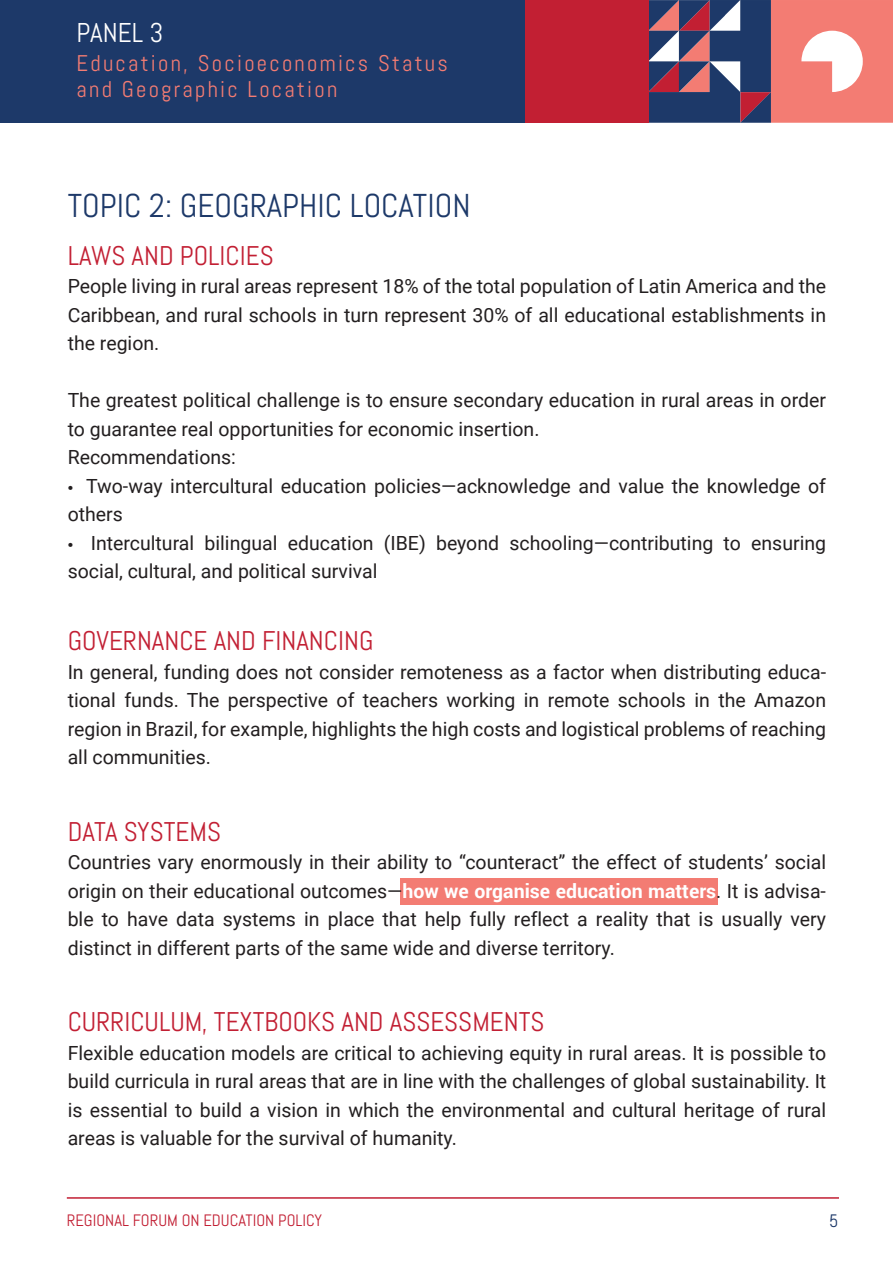
<style>
.page{position:relative;width:893px;height:1263px;background:#fff}
.page>*{position:absolute;margin:0;border:0;box-sizing:border-box;transform-origin:0 0}
.t1{font:33px "Abel";color:#1d3969}
.t2{font:27.15px "Abel";color:#fff}
.t3{font:27px "Abel";color:#c21f33}
.t4{font:22.65px/25.5px "Abel";letter-spacing:.1em;color:#f37c73}
.t5{font:19.5px/28.5px "Roboto";color:#231f20;text-align:justify}
.t6{font:18px "Abel";color:#1d3969}
.t7{font:16.5px "Abel";color:#c21f33}
.s1{font-family:"Myriad Pro"}
.s2{font-weight:700;color:#fff}
</style>
<div class="page">
<div style="left:400px;top:878px;width:317px;height:27px;background:#f37c73"></div>
<div style="left:0;top:0;width:630px;height:123px;background:#1d3969"></div>
<svg style="left:648px;top:0;width:245px;height:123px;background:#a76f7d"></svg>
<div style="left:525px;top:0;width:123px;height:123px;background:#c21f33"></div>
<hr style="left:67px;top:1197px;width:772px;height:2px;background:#c21f33">
<h2 class="t2" style="left:76px;top:15px;width:89px">PANEL 3</h2>
<p class="t4" style="left:77px;top:51px;width:373px">Education, Socioeconomics Status and Geographic Location</p>
<h1 class="t1" style="left:68px;top:184px;width:404px">TOPIC 2: GEOGRAPHIC LOCATION</h1>
<h3 class="t3" style="left:68px;top:238px;width:208px">LAWS AND POLICIES</h3>
<p class="t5" style="left:68px;top:271px;width:760px">People living in rural areas represent 18% of the total population of Latin America and the Caribbean, and rural schools in turn represent 30% of all educational establishments in the region.</p>
<p class="t5" style="left:68px;top:385px;width:760px;text-align:left">The greatest political challenge is to ensure secondary education in rural areas in order to guarantee real opportunities for economic insertion.<br>Recommendations:</p>
<p class="t5" style="left:68px;top:471px;width:760px"><span class="s1">•</span> Two-way intercultural education policies—acknowledge and value the knowledge of others</p>
<p class="t5" style="left:68px;top:528px;width:760px"><span class="s1">•</span> Intercultural bilingual education (IBE) beyond schooling—contributing to ensuring social, cultural, and political survival</p>
<h3 class="t3" style="left:68px;top:624px;width:307px">GOVERNANCE AND FINANCING</h3>
<p class="t5" style="left:68px;top:657px;width:760px">In general, funding does not consider remoteness as a factor when distributing educa&shy;tional funds. The perspective of teachers working in remote schools in the Amazon region in Brazil, for example, highlights the high costs and logistical problems of reaching all communities.</p>
<h3 class="t3" style="left:68px;top:814px;width:155px">DATA SYSTEMS</h3>
<p class="t5" style="left:68px;top:847px;width:760px">Countries vary enormously in their ability to “counteract” the effect of students’ social origin on their educational outcomes—<span class="s2">how we organise education matters</span>. It is advisa&shy;ble to have data systems in place that help fully reflect a reality that is usually very distinct in different parts of the same wide and diverse territory.</p>
<h3 class="t3" style="left:68px;top:1005px;width:478px">CURRICULUM, TEXTBOOKS AND ASSESSMENTS</h3>
<p class="t5" style="left:68px;top:1038px;width:760px">Flexible education models are critical to achieving equity in rural areas. It is possible to build curricula in rural areas that are in line with the challenges of global sustainability. It is essential to build a vision in which the environmental and cultural heritage of rural areas is valuable for the survival of humanity.</p>
<p class="t7" style="left:67px;top:1209px;width:257px">REGIONAL FORUM ON EDUCATION POLICY</p>
<p class="t6" style="left:829px;top:1209px;width:11px">5</p>
</div>
